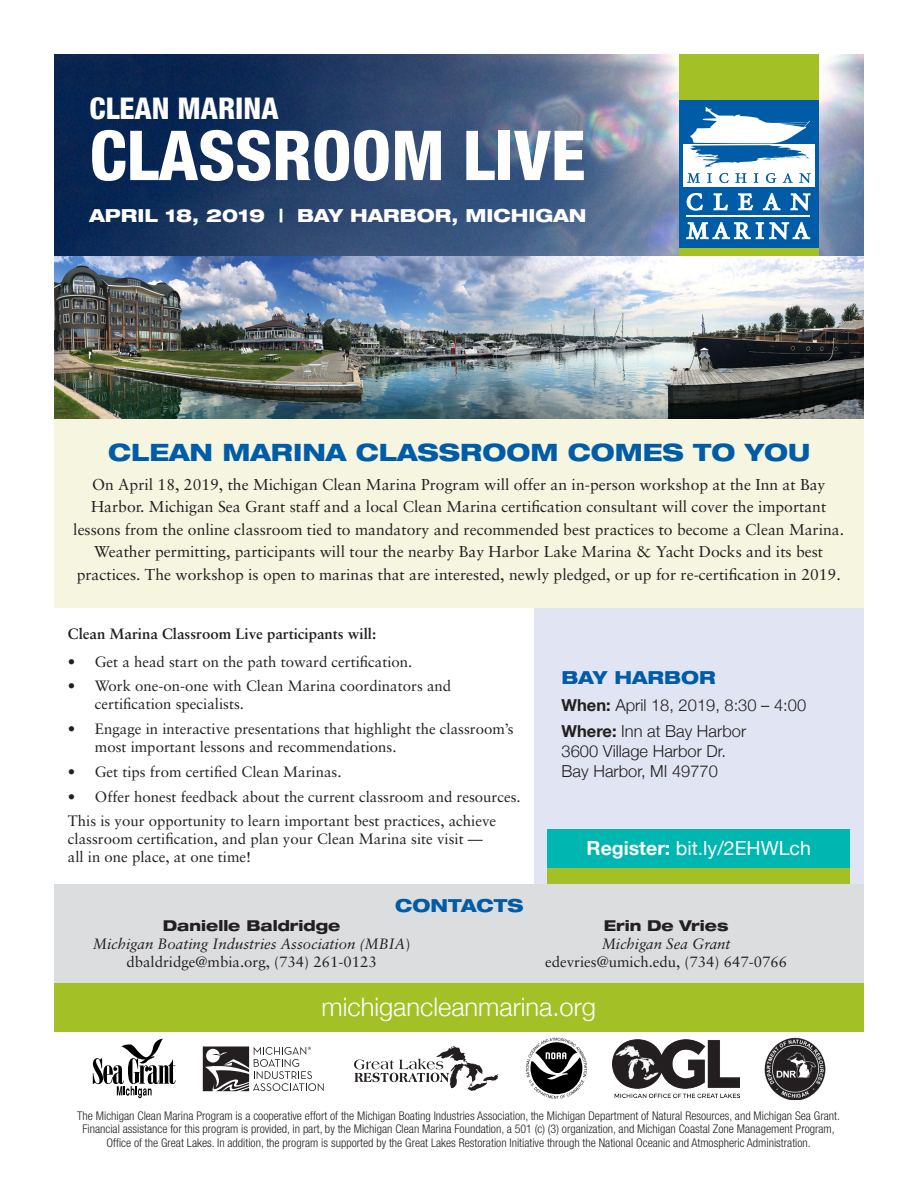
<style>
.page{position:relative;width:918px;height:1188px;background:#fff}
.page>*{position:absolute;margin:0;border:0;box-sizing:border-box;transform-origin:0 0}
.Subhead_1{font:800 condensed 69px "Helvetica Neue";color:#fff}
.Subhead_1-2{font:800 condensed 30px "Helvetica Neue";color:#fff}
.t1{font:300 25.5px "Helvetica Neue";color:#fff}
.sub_title{font:800 expanded 24px "Helvetica Neue";color:#005ca7}
.t2{font:19.5px "Helvetica Neue";color:#fff}
.sub_title-2{font:800 expanded 18px "Helvetica Neue";color:#fff}
.sub_title-3{font:800 expanded 18px "Helvetica Neue";color:#005ca7}
.t3{font:300 16.5px/19.8px "Helvetica Neue";color:#231f20}
.body_text{font:15.75px/22.5px "Sabon";color:#231f20;text-align:center}
.body_text-2{font:15px/18px "Sabon";color:#231f20}
.body_text-3{font:15px/18px "Sabon Italic Os F";color:#231f20;text-align:center}
.body_text-4{font:700 15px "Sabon";color:#231f20}
.t4{font:300 condensed 12px/13.5px "Helvetica Neue";color:#231f20;text-align:center}
.s1{font-weight:700}
.s2{font-family:"Helvetica Neue";font-weight:800;font-stretch:expanded}
.s3{font-family:"Sabon"}
.s4{font-family:"Sabon Italic Os F"}
</style>
<div class="page">
<div style="left:54px;top:418px;width:809px;height:190px;background:#f5f5e0"></div>
<img style="left:54px;top:54px;width:810px;height:202px">
<div style="left:679px;top:54px;width:139px;height:202px;background:#a3c027"></div>
<div style="left:679px;top:100px;width:139px;height:148px;background:#005ca7"></div>
<div style="left:683px;top:144px;width:132px;height:42px;background:#fff"></div>
<svg style="left:686px;top:107px;width:125px;height:133px"></svg>
<img style="left:54px;top:256px;width:810px;height:162px">
<div style="left:535px;top:608px;width:329px;height:276px;background:#e1e4f2"></div>
<div style="left:55px;top:884px;width:809px;height:100px;background:#dcdddf"></div>
<div style="left:548px;top:829px;width:302px;height:40px;background:#00b6b0"></div>
<div style="left:548px;top:869px;width:302px;height:15px;background:#a3c027"></div>
<div style="left:54px;top:983px;width:809px;height:48px;background:#a3c027"></div>
<img style="left:612px;top:1039px;width:127px;height:60px">
<svg style="left:526px;top:1038px;width:61px;height:61px"></svg>
<img style="left:765px;top:1038px;width:61px;height:61px">
<svg style="left:203px;top:1047px;width:121px;height:44px"></svg>
<svg style="left:93px;top:1039px;width:83px;height:59px"></svg>
<svg style="left:354px;top:1046px;width:144px;height:45px"></svg>
<p class="Subhead_1-2" style="left:90px;top:89px;width:190px">CLEAN MARINA</p>
<p class="Subhead_1" style="left:90px;top:113px;width:497px">CLASSROOM LIVE</p>
<p class="sub_title-2" style="left:90px;top:204px;width:498px">APRIL 18, 2019 | BAY HARBOR, MICHIGAN</p>
<p class="sub_title" style="left:108px;top:437px;width:704px">CLEAN MARINA CLASSROOM COMES TO YOU</p>
<p class="body_text" style="left:73px;top:473px;width:772px">On April 18, 2019, the Michigan Clean Marina Program will offer an in-person workshop at the Inn at Bay Harbor. Michigan Sea Grant staff and a local Clean Marina certification consultant will cover the important lessons from the online classroom tied to mandatory and recommended best practices to become a Clean Marina.<br>Weather permitting, participants will tour the nearby Bay Harbor Lake Marina &amp; Yacht Docks and its best practices. The workshop is open to marinas that are interested, newly pledged, or up for re-certification in 2019.</p>
<p class="body_text-4" style="left:68px;top:624px;width:310px">Clean Marina Classroom Live participants will:</p>
<p class="body_text-2" style="left:68px;top:652px;width:346px">• Get a head start on the path toward certification.</p>
<p class="body_text-2" style="left:95px;top:677px;width:358px;text-indent:-27px">• Work one-on-one with Clean Marina coordinators and certification specialists.</p>
<p class="body_text-2" style="left:95px;top:720px;width:420px;text-indent:-27px">• Engage in interactive presentations that highlight the classroom’s most important lessons and recommendations.</p>
<p class="body_text-2" style="left:68px;top:762px;width:275px">• Get tips from certified Clean Marinas.</p>
<p class="body_text-2" style="left:68px;top:787px;width:454px">• Offer honest feedback about the current classroom and resources.</p>
<p class="body_text-2" style="left:68px;top:812px;width:430px">This is your opportunity to learn important best practices, achieve classroom certification, and plan your Clean Marina site visit — all in one place, at one time!</p>
<p class="sub_title-3" style="left:562px;top:666px;width:156px">BAY HARBOR</p>
<p class="t3" style="left:562px;top:694px;width:246px"><span class="s1">When:</span> April 18, 2019, 8:30 – 4:00</p>
<p class="t3" style="left:562px;top:720px;width:186px"><span class="s1">Where:</span> Inn at Bay Harbor<br>3600 Village Harbor Dr.<br>Bay Harbor, MI 49770</p>
<p class="t2" style="left:587px;top:834px;width:226px"><span class="s1">Register:</span> bit.ly/2EHWLch</p>
<p class="sub_title-3" style="left:395px;top:894px;width:130px">CONTACTS</p>
<p class="body_text-3" style="left:93px;top:917px;width:319px"><span class="s2">Danielle Baldridge<br></span>Michigan Boating Industries Association (MBIA<span class="s3">) dbaldridge@mbia.org, (734) 261-0123</span></p>
<p class="body_text-2" style="left:545px;top:917px;width:244px;text-align:center"><span class="s2">Erin De Vries<br></span><span class="s4">Michigan Sea Grant </span>edevries@umich.edu, (734) 647-0766</p>
<p class="t1" style="left:322px;top:987px;width:276px">michigancleanmarina.org</p>
<p class="t4" style="left:77px;top:1109px;width:764px">The Michigan Clean Marina Program is a cooperative effort of the Michigan Boating Industries Association, the Michigan Department of Natural Resources, and Michigan Sea Grant.<br>Financial assistance for this program is provided, in part, by the Michigan Clean Marina Foundation, a 501 (c) (3) organization, and Michigan Coastal Zone Management Program,<br>Office of the Great Lakes. In addition, the program is supported by the Great Lakes Restoration Initiative through the National Oceanic and Atmospheric Administration.</p>
</div>
